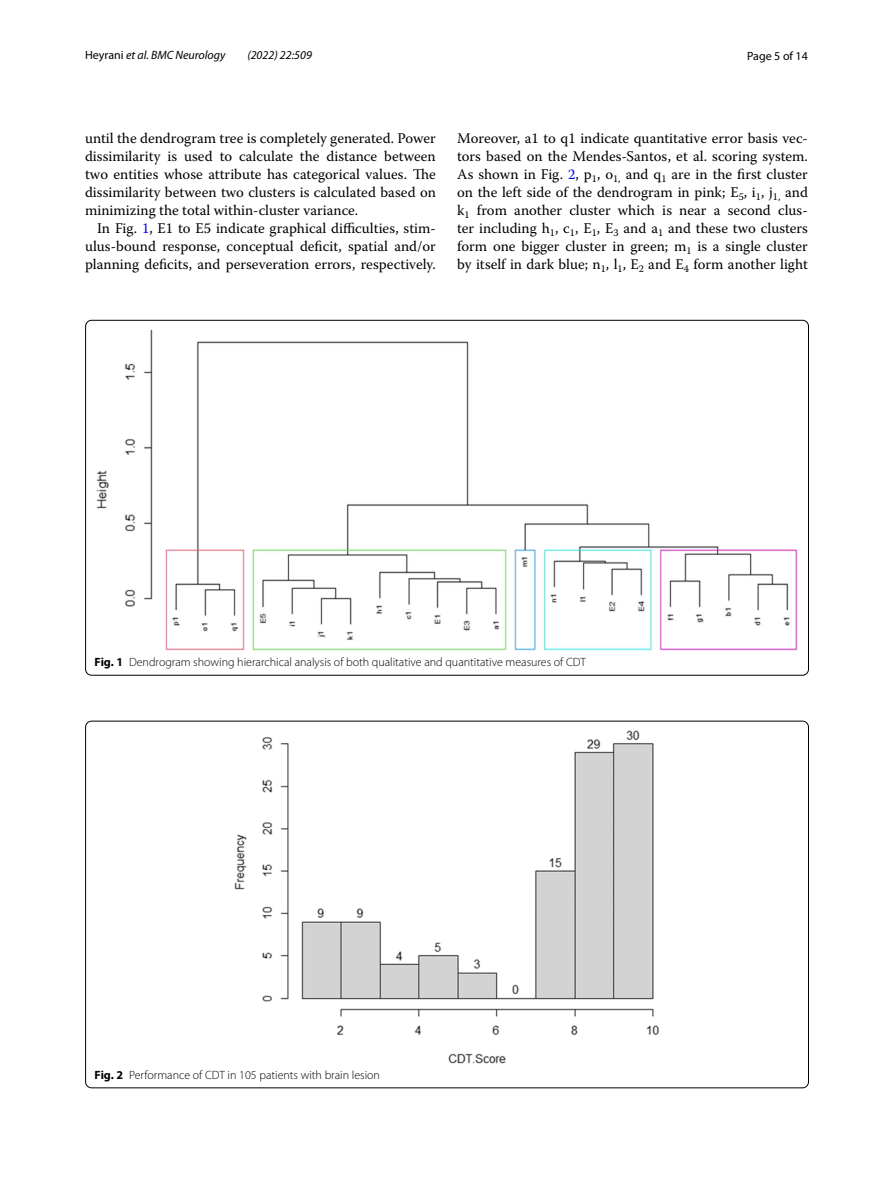
<style>
.page{position:relative;width:893px;height:1187px;background:#fff}
.page>*{position:absolute;margin:0;border:0;box-sizing:border-box;transform-origin:0 0}
.t1{font:14.7px/18px "Warnock Pro";color:#000;text-align:justify}
.t2{font:300 12px "Myriad Pro";color:#000}
.t3{font:italic 12px "Myriad Pro";color:#000}
.t4{font:12px "Myriad Pro";color:#000}
.s1{font-style:normal}
.s2{color:#00f}
.s3{font-weight:700}
</style>
<div class="page">
<img style="left:97px;top:329px;width:700px;height:321px">
<img style="left:234px;top:730px;width:425px;height:333px">
<p class="t3" style="left:85px;top:48px;width:142px"><span class="s1">Heyrani</span> et al. BMC Neurology</p>
<p class="t3" style="left:247px;top:48px;width:66px">(2022) 22:509</p>
<p class="t4" style="left:747px;top:48px;width:62px">Page 5 of 14</p>
<p class="t1" style="left:85px;top:128px;width:352px">until the dendrogram tree is completely generated. Power dissimilarity is used to calculate the distance between two entities whose attribute has categorical values. The dissimilarity between two clusters is calculated based on minimizing the total within-cluster variance.</p>
<p class="t1" style="left:85px;top:218px;width:352px;text-indent:12px">In Fig. <span class="s2">1</span>, E1 to E5 indicate graphical difficulties, stim&shy;ulus-bound response, conceptual deficit, spatial and/or planning deficits, and perseveration errors, respectively.</p>
<p class="t1" style="left:457px;top:128px;width:352px">Moreover, a1 to q1 indicate quantitative error basis vec&shy;tors based on the Mendes-Santos, et al. scoring system.<br>As shown in Fig. <span class="s2">2</span>, p<sub>1</sub>, o<sub>1,</sub> and q<sub>1</sub> are in the first cluster on the left side of the dendrogram in pink; E<sub>5</sub>, i<sub>1</sub>, j<sub>1,</sub> and k<sub>1</sub> from another cluster which is near a second clus&shy;ter including h<sub>1</sub>, c<sub>1</sub>, E<sub>1</sub>, E<sub>3</sub> and a<sub>1</sub> and these two clusters form one bigger cluster in green; m<sub>1</sub> is a single cluster by itself in dark blue; n<sub>1</sub>, l<sub>1</sub>, E<sub>2</sub> and E<sub>4</sub> form another light</p>
<p class="t2" style="left:95px;top:655px;width:493px"><span class="s3">Fig. 1</span> Dendrogram showing hierarchical analysis of both qualitative and quantitative measures of CDT</p>
<p class="t2" style="left:95px;top:1067px;width:287px"><span class="s3">Fig. 2</span> Performance of CDT in 105 patients with brain lesion</p>
</div>
